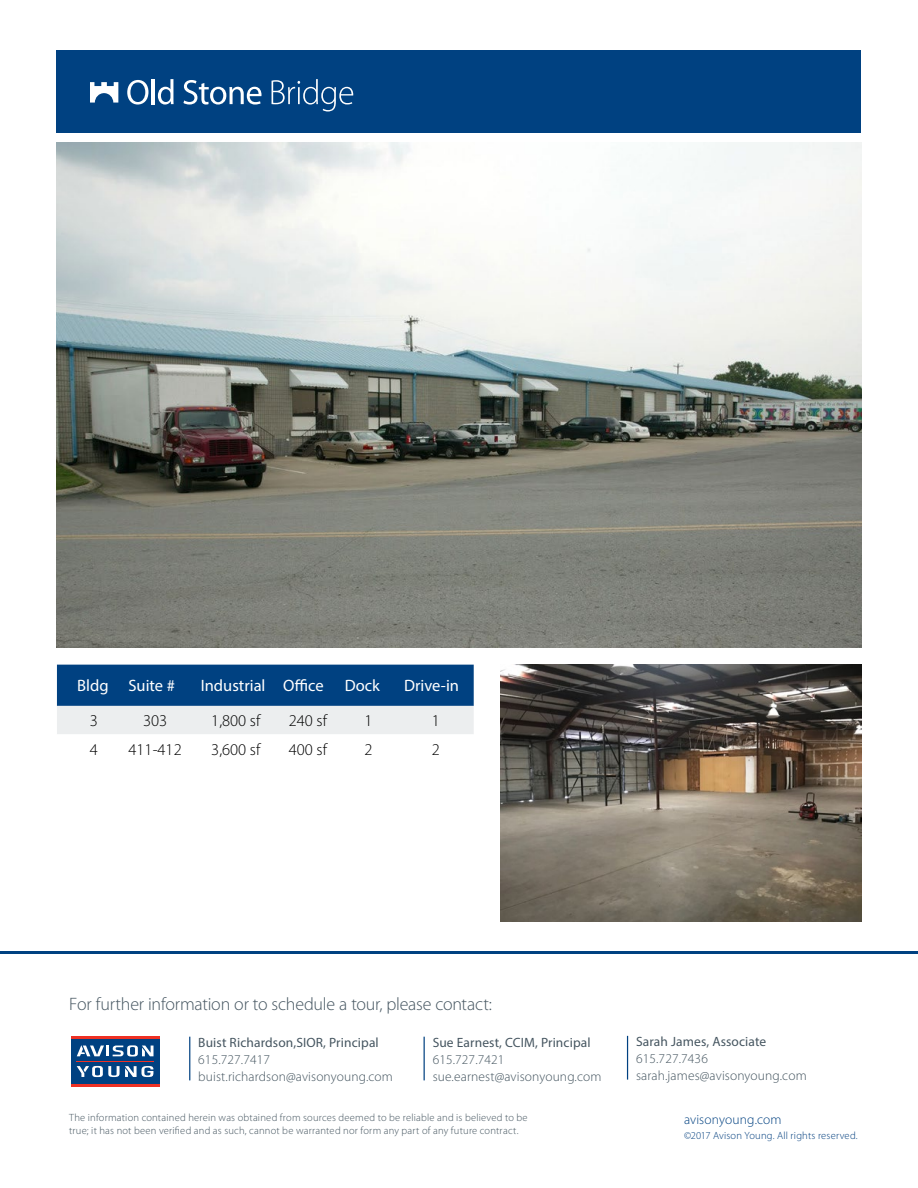
<style>
.page{position:relative;width:918px;height:1188px;background:#fff}
.page>*{position:absolute;margin:0;border:0;box-sizing:border-box;transform-origin:0 0}
.t1{font:300 18px "Myriad Pro";letter-spacing:-.01em;color:#455560}
.t2{font:300 16.5px "Myriad Pro";color:#000}
.t3{font:16.5px "Myriad Pro";color:#fff}
.t4{font:300 13.5px/17.1px "Myriad Pro";letter-spacing:.01em;color:#455560}
.t5{font:13.5px "Myriad Pro";letter-spacing:.01em;color:#455560}
.t6{font:300 13.5px "Myriad Pro";letter-spacing:.01em;color:#004181}
.t7{font:300 10.5px/12.6px "Myriad Pro";letter-spacing:.02em;color:#455560}
.t8{font:300 10.5px "Myriad Pro";letter-spacing:.02em;color:#003e7e}
</style>
<div class="page">
<div style="left:57px;top:50px;width:804px;height:83px;background:#004181"></div>
<svg style="left:127px;top:80px;width:21px;height:25px"></svg>
<hr style="left:152px;top:79px;width:3px;height:25px;background:#fff">
<svg style="left:158px;top:79px;width:16px;height:26px"></svg>
<svg style="left:183px;top:80px;width:79px;height:25px"></svg>
<svg style="left:272px;top:79px;width:81px;height:33px"></svg>
<svg style="left:90px;top:82px;width:28px;height:21px"></svg>
<img style="left:57px;top:142px;width:804px;height:506px">
<svg style="left:57px;top:665px;width:417px;height:69px;background:#6087ad"></svg>
<img style="left:501px;top:665px;width:360px;height:257px">
<hr style="left:0;top:951px;width:918px;height:3px;background:#004181">
<div style="left:71px;top:1039px;width:89px;height:45px;background:#004181"></div>
<svg style="left:77px;top:1045px;width:77px;height:11px"></svg>
<svg style="left:77px;top:1066px;width:76px;height:11px"></svg>
<hr style="left:71px;top:1084px;width:89px;height:2px;background:#ee3124">
<hr style="left:71px;top:1036px;width:89px;height:3px;background:#ee3124">
<hr style="left:77px;top:1061px;width:77px;height:1px;background:#ee3124">
<hr style="left:189px;top:1037px;width:1px;height:43px;background:#004181">
<hr style="left:424px;top:1037px;width:1px;height:43px;background:#004181">
<hr style="left:627px;top:1036px;width:1px;height:44px;background:#004181">
<h2 class="t3" style="left:77px;top:676px;width:99px">Bldg Suite #</h2>
<h2 class="t3" style="left:201px;top:676px;width:124px">Industrial Office</h2>
<h2 class="t3" style="left:345px;top:676px;width:37px">Dock</h2>
<h2 class="t3" style="left:404px;top:676px;width:56px">Drive-in</h2>
<h2 class="t2" style="left:90px;top:711px;width:10px">3</h2>
<h2 class="t2" style="left:143px;top:711px;width:26px">303</h2>
<h2 class="t2" style="left:211px;top:711px;width:51px">1,800 sf</h2>
<h2 class="t2" style="left:289px;top:711px;width:40px">240 sf</h2>
<h2 class="t2" style="left:364px;top:711px;width:10px">1</h2>
<h2 class="t2" style="left:432px;top:711px;width:10px">1</h2>
<h2 class="t2" style="left:90px;top:739px;width:10px">4</h2>
<h2 class="t2" style="left:129px;top:739px;width:55px">411-412</h2>
<h2 class="t2" style="left:211px;top:739px;width:51px">3,600 sf</h2>
<h2 class="t2" style="left:289px;top:739px;width:40px">400 sf</h2>
<h2 class="t2" style="left:364px;top:739px;width:10px">2</h2>
<h2 class="t2" style="left:432px;top:739px;width:10px">2</h2>
<h1 class="t1" style="left:69px;top:994px;width:424px">For further information or to schedule a tour, please contact:</h1>
<p class="t5" style="left:198px;top:1034px;width:182px">Buist Richardson,SIOR, Principal</p>
<p class="t4" style="left:198px;top:1051px;width:196px">615.727.7417 buist.richardson@avisonyoung.com</p>
<p class="t5" style="left:433px;top:1034px;width:159px">Sue Earnest, CCIM, Principal</p>
<p class="t4" style="left:433px;top:1051px;width:170px">615.727.7421 sue.earnest@avisonyoung.com</p>
<p class="t5" style="left:636px;top:1033px;width:132px">Sarah James, Associate</p>
<p class="t4" style="left:636px;top:1050px;width:172px">615.727.7436 sarah.james@avisonyoung.com</p>
<p class="t7" style="left:69px;top:1112px;width:460px">The information contained herein was obtained from sources deemed to be reliable and is believed to be true; it has not been verified and as such, cannot be warranted nor form any part of any future contract.</p>
<p class="t6" style="left:684px;top:1111px;width:99px">avisonyoung.com</p>
<p class="t8" style="left:684px;top:1129px;width:175px">©2017 Avison Young. All rights reserved.</p>
</div>
